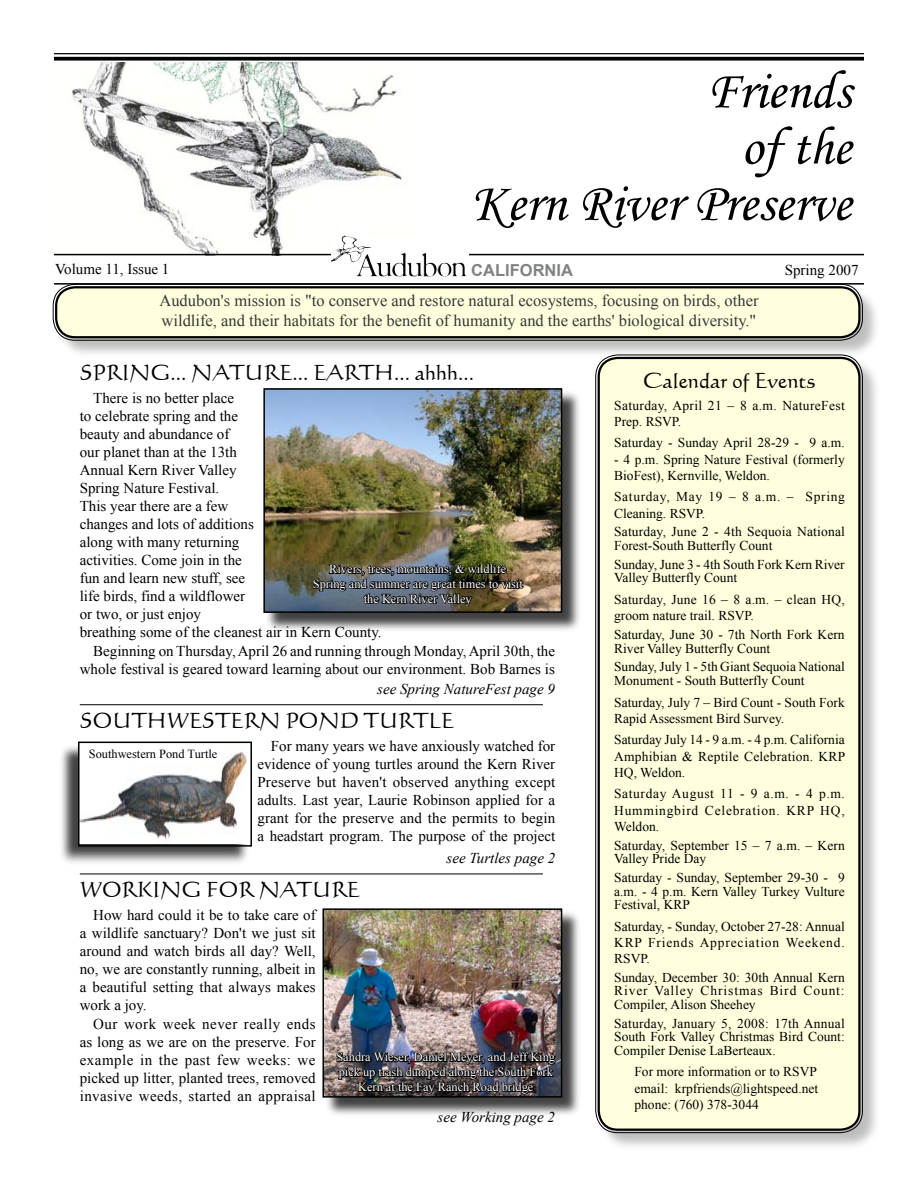
<style>
.page{position:relative;width:918px;height:1188px;background:#fff}
.page>*{position:absolute;margin:0;border:0;box-sizing:border-box;transform-origin:0 0}
.t1{font:54px/56.2px "Monotype Corsiva";color:#000;text-align:right}
.t2{font:21px "Calligraphic 421 BT Roman B";color:#000}
.t3{font:16.5px/19.8px "Times New Roman";color:#373738}
.t4{font:700 16.5px "Arial";color:#808284}
.t5{font:15px/18px "Times New Roman";color:#000;text-align:justify}
.t6{font:italic 15px "Times New Roman";color:#000}
.t7{font:13.5px/16.2px "Times New Roman";color:#000}
.t8{font:13.5px/16.2px "Times New Roman";letter-spacing:.025em;color:#000}
.t9{font:13.5px/16.2px "Times New Roman";letter-spacing:.045em;color:#000}
.t10{font:12.3px/14.9px "Times New Roman";color:#fff;text-align:center}
.t11{font:12.3px "Times New Roman";color:#000}
</style>
<div class="page">
<div style="left:597px;top:356px;width:286px;height:797px;background:#000;opacity:.26"></div>
<div style="left:595px;top:361px;width:268px;height:772px;background:#ffffde"></div>
<div style="left:598px;top:357px;width:263px;height:774px;border:2px solid #000;border-radius:19px"></div>
<div style="left:54px;top:285px;width:829px;height:76px;background:#000;opacity:.26"></div>
<div style="left:55px;top:286px;width:806px;height:52px;background:#ffffde;border-radius:20px"></div>
<div style="left:53px;top:284px;width:810px;height:57px;border:1px solid #000;border-radius:22px"></div>
<div style="left:55px;top:286px;width:806px;height:52px;border:2px solid #000;border-radius:19px"></div>
<img style="left:57px;top:63px;width:348px;height:191px">
<hr style="left:54px;top:254px;width:810px;height:1px;background:#000">
<hr style="left:54px;top:53px;width:810px;height:1px;background:#000">
<svg style="left:54px;top:57px;width:810px;height:4px;background:#1b1b1b"></svg>
<hr style="left:80px;top:704px;width:463px;height:1px;background:#000">
<div style="left:341px;top:218px;width:26px;height:28px;background:#fff"></div>
<hr style="left:54px;top:283px;width:810px;height:2px;background:#000">
<svg style="left:353px;top:236px;width:116px;height:40px"></svg>
<img style="left:331px;top:236px;width:40px;height:26px">
<hr style="left:80px;top:874px;width:463px;height:1px;background:#000">
<div style="left:59px;top:743px;width:192px;height:123px;background:#000;opacity:.75"></div>
<img style="left:81px;top:745px;width:168px;height:98px">
<div style="left:78px;top:742px;width:174px;height:105px;border:2px solid #000"></div>
<div style="left:265px;top:390px;width:317px;height:243px;background:#000;opacity:.75"></div>
<img style="left:266px;top:391px;width:293px;height:219px">
<div style="left:263px;top:388px;width:299px;height:225px;border:2px solid #000"></div>
<img style="left:312px;top:560px;width:213px;height:49px">
<div style="left:324px;top:910px;width:259px;height:207px;background:#000;opacity:.75"></div>
<img style="left:325px;top:911px;width:234px;height:184px">
<div style="left:322px;top:908px;width:240px;height:190px;border:2px solid #000"></div>
<img style="left:335px;top:1048px;width:222px;height:48px">
<p class="t5" style="left:55px;top:260px;width:116px">Volume 11, Issue 1</p>
<h1 class="t1" style="left:471px;top:63px;width:382px">Friends<br>of the<br>Kern River Preserve</h1>
<p class="t4" style="left:471px;top:259px;width:103px">CALIFORNIA</p>
<p class="t5" style="left:785px;top:260px;width:75px">Spring 2007</p>
<p class="t3" style="left:159px;top:290px;width:601px">Audubon's mission is "to conserve and restore natural ecosystems, focusing on birds, other wildlife, and their habitats for the benefit of humanity and the earths' biological diversity."</p>
<h2 class="t2" style="left:80px;top:358px;width:43px">SPRING</h2>
<h2 class="t2" style="left:170px;top:358px;width:39px">... NATURE</h2>
<h2 class="t2" style="left:293px;top:358px;width:37px">... EART</h2>
<h2 class="t2" style="left:374px;top:358px;width:101px">H... AHHH...</h2>
<p class="t5" style="left:93px;top:389px;width:142px">There is no better place</p>
<p class="t5" style="left:80px;top:407px;width:160px">to celebrate spring and the</p>
<p class="t5" style="left:80px;top:425px;width:151px">beauty and abundance of</p>
<p class="t5" style="left:80px;top:443px;width:159px">our planet than at the 13th</p>
<p class="t5" style="left:80px;top:461px;width:158px">Annual Kern River Valley</p>
<p class="t5" style="left:80px;top:479px;width:141px">Spring Nature Festival.</p>
<p class="t5" style="left:80px;top:497px;width:150px">This year there are a few</p>
<p class="t5" style="left:80px;top:515px;width:176px">changes and lots of additions</p>
<p class="t5" style="left:80px;top:533px;width:161px">along with many returning</p>
<p class="t5" style="left:80px;top:551px;width:164px">activities. Come join in the</p>
<p class="t5" style="left:80px;top:569px;width:167px">fun and learn new stuff, see</p>
<p class="t5" style="left:80px;top:587px;width:167px">life birds, find a wildflower</p>
<p class="t5" style="left:80px;top:605px;width:123px">or two, or just enjoy</p>
<p class="t5" style="left:80px;top:623px;width:303px">breathing some of the cleanest air in Kern County.</p>
<p class="t5" style="left:93px;top:642px;width:463px">Beginning on Thursday, April 26 and running through Monday, April 30th, the</p>
<p class="t5" style="left:80px;top:660px;width:477px">whole festival is geared toward learning about our environment. Bob Barnes is</p>
<p class="t10" style="left:313px;top:561px;width:212px">Rivers, trees, mountains, &amp; wildlife<br>Spring and summer are great times to visit the Kern River Valley</p>
<p class="t6" style="left:377px;top:679px;width:179px">see Spring NatureFest page 9</p>
<h2 class="t2" style="left:80px;top:706px;width:18px">SOUT</h2>
<h2 class="t2" style="left:147px;top:706px;width:86px">HWESTERN</h2>
<h2 class="t2" style="left:286px;top:706px;width:19px">PON</h2>
<h2 class="t2" style="left:340px;top:706px;width:56px">D TURT</h2>
<h2 class="t2" style="left:429px;top:706px;width:23px">LE</h2>
<p class="t5" style="left:257px;top:737px;width:299px;text-indent:14px">For many years we have anxiously watched for evidence of young turtles around the Kern River Preserve but haven't observed anything except adults. Last year, Laurie Robinson applied for a grant for the preserve and the permits to begin a headstart program. The purpose of the project</p>
<p class="t11" style="left:89px;top:745px;width:130px">Southwestern Pond Turtle</p>
<p class="t6" style="left:447px;top:848px;width:110px">see Turtles page 2</p>
<h2 class="t2" style="left:80px;top:876px;width:282px">WORKING FOR NATURE</h2>
<p class="t5" style="left:80px;top:906px;width:237px;text-indent:14px">How hard could it be to take care of a wildlife sanctuary? Don't we just sit around and watch birds all day? Well, no, we are constantly running, albeit in a beautiful setting that always makes work a joy.</p>
<p class="t5" style="left:80px;top:1015px;width:237px;text-indent:14px">Our work week never really ends as long as we are on the preserve. For example in the past few weeks: we picked up litter, planted trees, removed invasive weeds, started an appraisal</p>
<p class="t10" style="left:336px;top:1050px;width:220px">Sandra Wieser, Daniel Meyer, and Jeff King pick up trash dumped along the South Fork<br>Kern at the Fay Ranch Road bridge</p>
<p class="t6" style="left:438px;top:1107px;width:119px">see Working page 2</p>
<h2 class="t2" style="left:643px;top:367px;width:174px">CALENDAR OF EVENTS</h2>
<p class="t8" style="left:614px;top:397px;width:232px">Saturday, April 21 – 8 a.m. NatureFest<br>Prep. RSVP.</p>
<p class="t7" style="left:614px;top:435px;width:232px">Saturday - Sunday April 28-29 - 9 a.m.</p>
<p class="t7" style="left:614px;top:451px;width:232px">- 4 p.m. Spring Nature Festival (formerly<br>BioFest), Kernville, Weldon.</p>
<p class="t9" style="left:614px;top:489px;width:232px">Saturday, May 19 – 8 a.m. – Spring<br>Cleaning. RSVP.</p>
<p class="t7" style="left:614px;top:525px;width:232px;line-height:13.5px">Saturday, June 2 - 4th Sequoia National<br>Forest-South Butterfly Count</p>
<p class="t7" style="left:614px;top:557px;width:232px;line-height:13.5px">Sunday, June 3 - 4th South Fork Kern River<br>Valley Butterfly Count</p>
<p class="t7" style="left:614px;top:591px;width:232px">Saturday, June 16 – 8 a.m. – clean HQ, groom nature trail. RSVP.</p>
<p class="t7" style="left:614px;top:628px;width:232px;line-height:13.5px">Saturday, June 30 - 7th North Fork Kern<br>River Valley Butterfly Count</p>
<p class="t7" style="left:614px;top:660px;width:232px;line-height:13.5px">Sunday, July 1 - 5th Giant Sequoia National<br>Monument - South Butterfly Count</p>
<p class="t7" style="left:614px;top:694px;width:232px">Saturday, July 7 – Bird Count - South Fork<br>Rapid Assessment Bird Survey.</p>
<p class="t7" style="left:614px;top:732px;width:233px;text-align:justify">Saturday July 14 - 9 a.m. - 4 p.m. California Amphibian &amp; Reptile Celebration. KRP HQ, Weldon.</p>
<p class="t7" style="left:614px;top:786px;width:232px;text-align:justify">Saturday August 11 - 9 a.m. - 4 p.m.<br>Hummingbird Celebration. KRP HQ, Weldon.</p>
<p class="t7" style="left:614px;top:838px;width:232px;line-height:13.5px">Saturday, September 15 – 7 a.m. – Kern<br>Valley Pride Day</p>
<p class="t7" style="left:614px;top:871px;width:232px;line-height:13.5px;text-align:justify">Saturday - Sunday, September 29-30 - 9 a.m. - 4 p.m. Kern Valley Turkey Vulture Festival, KRP</p>
<p class="t7" style="left:614px;top:918px;width:232px;text-align:justify">Saturday, - Sunday, October 27-28: Annual KRP Friends Appreciation Weekend.<br>RSVP.</p>
<p class="t7" style="left:614px;top:970px;width:232px;line-height:13.5px;text-align:justify">Sunday, December 30: 30th Annual Kern River Valley Christmas Bird Count:<br>Compiler, Alison Sheehey</p>
<p class="t7" style="left:614px;top:1016px;width:232px;line-height:13.5px;text-align:justify">Saturday, January 5, 2008: 17th Annual South Fork Valley Christmas Bird Count:<br>Compiler Denise LaBerteaux.</p>
<p class="t7" style="left:634px;top:1064px;width:185px;text-align:justify">For more information or to RSVP email: krpfriends@lightspeed.net phone: (760) 378-3044</p>
</div>
